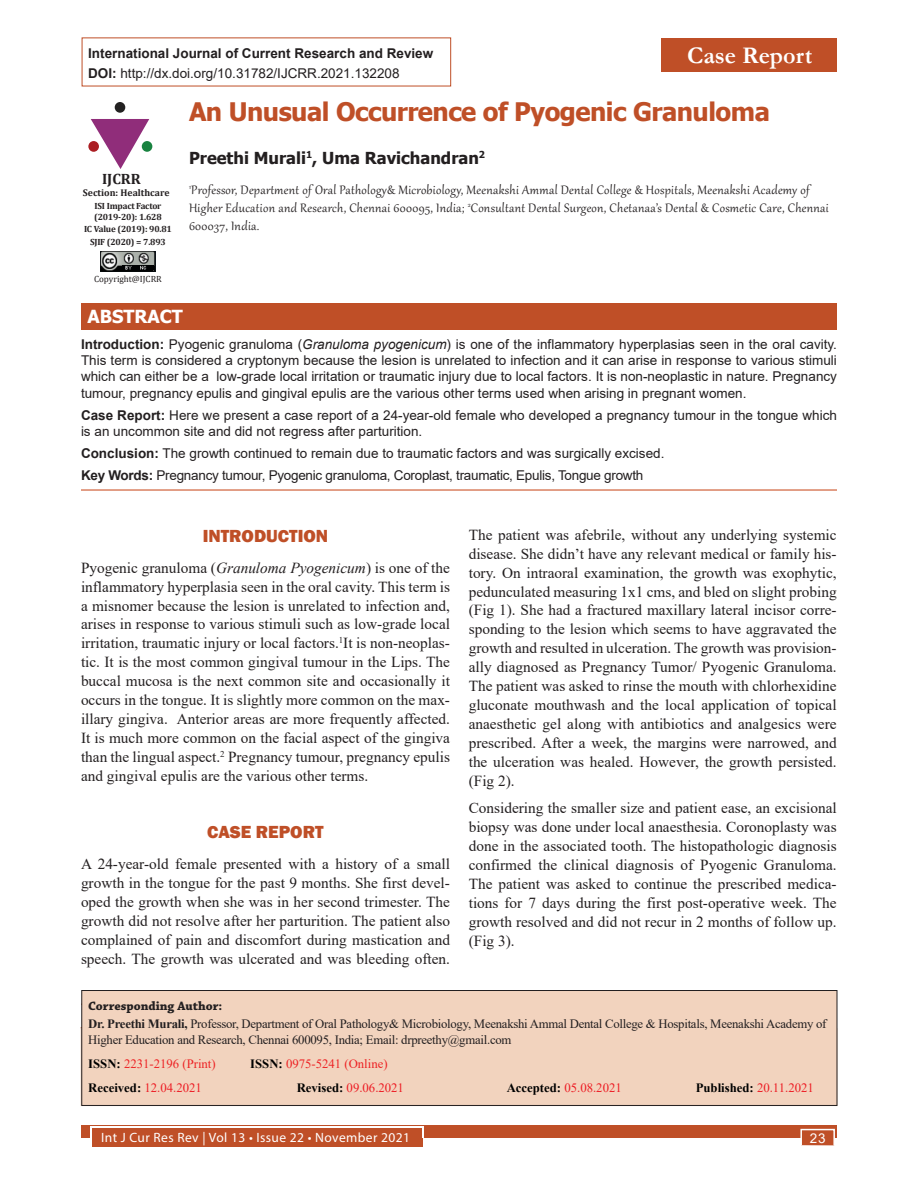
<style>
.page{position:relative;width:918px;height:1188px;background:#fff}
.page>*{position:absolute;margin:0;border:0;box-sizing:border-box;transform-origin:0 0}
.Article_title{font:700 25.5px "Tahoma";letter-spacing:-.02em;color:#bf4f27}
.Articles{font:700 24px "Garamond";color:#fff}
.Head_1{font:800 18px "Franklin Gothic";color:#bf4f27}
.Head_1_copy_2{font:800 18px "Franklin Gothic";color:#bf4f27}
.t1{font:700 18px "Tahoma";color:#fff}
.Author_name{font:700 16.5px "Tahoma";color:#231f20}
.Text_copy{font:15.3px/18.9px "Times New Roman";color:#231f20;text-align:justify}
.Author_affiliation{font:15px/18px "Gabriola";letter-spacing:.02em;color:#231f20}
.t2{font:700 15px "Cambria";color:#231f20}
.Abstract_text{font:13.5px/16.2px "Arial";color:#231f20;text-align:justify}
.Keywords{font:13.5px "Arial";letter-spacing:-.02em;color:#231f20}
.t3{font:700 13.5px "Arial";color:#231f20}
.t4{font:13.5px "Myriad Pro";letter-spacing:.03em;color:#fff}
.t5{font:13.5px "Arial";color:#fff}
.Corresponding_text{font:12.75px/15.3px "Times New Roman";letter-spacing:-.02em;color:#231f20}
.Corresponding_text-2{font:12.75px "Times New Roman";color:#ed1c24}
.Corresponding_text-3{font:12.75px "Times New Roman";color:#ed2224}
.Corresponding_head{font:700 12.75px "Chaparral Pro";color:#231f20}
.Corresponding_text-4{font:700 12.75px "Times New Roman";color:#000}
.t6{font:700 9.75px "Cambria";color:#231f20}
.t7{font:700 9px/10.8px "Cambria";letter-spacing:-.02em;color:#231f20}
.Text{font:9px "Cambria";color:#231f20}
.s1{font-weight:700}
.s2{font-style:italic}
.s3{font-weight:700;color:#000}
.s4{font-weight:400;color:#ed1c24}
</style>
<div class="page">
<div style="left:81px;top:1125px;width:756px;height:13px;background:#bf4f27"></div>
<div style="left:92px;top:1128px;width:330px;height:19px;background:#bf4f27"></div>
<hr style="left:90px;top:1127px;width:333px;height:1px;background:#fff">
<svg style="left:90px;top:1128px;width:2px;height:10px"></svg>
<svg style="left:422px;top:1127px;width:2px;height:11px"></svg>
<div style="left:800px;top:1129px;width:35px;height:17px;background:#bf4f27;border:2px solid #fff"></div>
<div style="left:81px;top:990px;width:756px;height:116px;background:#f2d3be;border:1px solid #231f20"></div>
<div style="left:662px;top:38px;width:175px;height:34px;background:#bf4f27"></div>
<svg style="left:91px;top:119px;width:58px;height:50px"></svg>
<div style="left:142px;top:141px;width:10px;height:11px;background:#198340;border-radius:50%"></div>
<div style="left:115px;top:102px;width:10px;height:11px;background:#232222;border-radius:50%"></div>
<div style="left:88px;top:141px;width:11px;height:11px;background:#ab1e23;border-radius:50%"></div>
<img style="left:101px;top:252px;width:54px;height:19px">
<img style="left:123px;top:265px;width:31px;height:5px">
<hr style="left:81px;top:489px;width:756px;height:2px;background:#cd562c">
<div style="left:81px;top:303px;width:756px;height:27px;background:#bf4f27"></div>
<p class="t3" style="left:88px;top:43px;width:347px">International Journal of Current Research and Review</p>
<p class="Abstract_text" style="left:88px;top:65px;width:313px"><span class="s1">DOI:</span> http://dx.doi.org/10.31782/IJCRR.2021.132208</p>
<p class="Articles" style="left:687px;top:39px;width:127px">Case Report</p>
<p class="Article_title" style="left:189px;top:94px;width:582px">An Unusual Occurrence of Pyogenic Granuloma</p>
<p class="Author_name" style="left:189px;top:146px;width:298px">Preethi Murali<sup>1</sup>, Uma Ravichandran<sup>2</sup></p>
<p class="Author_affiliation" style="left:189px;top:180px;width:641px"><sup>1</sup>Professor, Department of Oral Pathology&amp; Microbiology, Meenakshi Ammal Dental College &amp; Hospitals, Meenakshi Academy of<br>Higher Education and Research, Chennai 600095, India; <sup>2</sup>Consultant Dental Surgeon, Chetanaa’s Dental &amp; Cosmetic Care, Chennai<br>600037, India.</p>
<p class="t2" style="left:102px;top:168px;width:40px">IJCRR</p>
<p class="t6" style="left:83px;top:186px;width:88px">Section: Healthcare</p>
<p class="t7" style="left:94px;top:200px;width:69px">ISI Impact Factor (2019-20): 1.628</p>
<p class="t7" style="left:84px;top:224px;width:89px">IC Value (2019): 90.81</p>
<p class="t7" style="left:90px;top:236px;width:77px">SJIF (2020) = 7.893</p>
<p class="Text" style="left:94px;top:273px;width:69px">Copyright@IJCRR</p>
<p class="t1" style="left:87px;top:304px;width:97px">ABSTRACT</p>
<p class="Abstract_text" style="left:81px;top:336px;width:758px"><span class="s1">Introduction:</span> Pyogenic granuloma (<span class="s2">Granuloma pyogenicum</span>) is one of the inflammatory hyperplasias seen in the oral cavity.<br>This term is considered a cryptonym because the lesion is unrelated to infection and it can arise in response to various stimuli which can either be a low-grade local irritation or traumatic injury due to local factors. It is non-neoplastic in nature. Pregnancy tumour, pregnancy epulis and gingival epulis are the various other terms used when arising in pregnant women.</p>
<p class="Abstract_text" style="left:81px;top:407px;width:758px"><span class="s1">Case Report:</span> Here we present a case report of a 24-year-old female who developed a pregnancy tumour in the tongue which is an uncommon site and did not regress after parturition.</p>
<p class="Abstract_text" style="left:81px;top:445px;width:585px"><span class="s1">Conclusion:</span> The growth continued to remain due to traumatic factors and was surgically excised.</p>
<p class="Keywords" style="left:81px;top:466px;width:564px"><span class="s1">Key Words:</span> Pregnancy tumour, Pyogenic granuloma, Coroplast, traumatic, Epulis, Tongue growth</p>
<p class="Head_1" style="left:203px;top:524px;width:127px">INTRODUCTION</p>
<p class="Text_copy" style="left:81px;top:558px;width:371px">Pyogenic granuloma (<span class="s2">Granuloma Pyogenicum</span>) is one of the inflammatory hyperplasia seen in the oral cavity. This term is a misnomer because the lesion is unrelated to infection and, arises in response to various stimuli such as low-grade local irritation, traumatic injury or local factors.<sup>1</sup>It is non-neoplas&shy;tic. It is the most common gingival tumour in the Lips. The buccal mucosa is the next common site and occasionally it occurs in the tongue. It is slightly more common on the max&shy;illary gingiva. Anterior areas are more frequently affected.<br>It is much more common on the facial aspect of the gingiva than the lingual aspect.<sup>2</sup> Pregnancy tumour, pregnancy epulis and gingival epulis are the various other terms.</p>
<p class="Head_1_copy_2" style="left:207px;top:821px;width:118px">CASE REPORT</p>
<p class="Text_copy" style="left:81px;top:854px;width:371px">A 24-year-old female presented with a history of a small growth in the tongue for the past 9 months. She first devel&shy;oped the growth when she was in her second trimester. The growth did not resolve after her parturition. The patient also complained of pain and discomfort during mastication and speech. The growth was ulcerated and was bleeding often.</p>
<p class="Text_copy" style="left:469px;top:525px;width:369px">The patient was afebrile, without any underlying systemic disease. She didn’t have any relevant medical or family his&shy;tory. On intraoral examination, the growth was exophytic, pedunculated measuring 1x1 cms, and bled on slight probing (Fig 1). She had a fractured maxillary lateral incisor corre&shy;sponding to the lesion which seems to have aggravated the growth and resulted in ulceration. The growth was provision&shy;ally diagnosed as Pregnancy Tumor/ Pyogenic Granuloma.<br>The patient was asked to rinse the mouth with chlorhexidine gluconate mouthwash and the local application of topical anaesthetic gel along with antibiotics and analgesics were prescribed. After a week, the margins were narrowed, and the ulceration was healed. However, the growth persisted. (Fig 2).</p>
<p class="Text_copy" style="left:469px;top:798px;width:369px">Considering the smaller size and patient ease, an excisional biopsy was done under local anaesthesia. Coronoplasty was done in the associated tooth. The histopathologic diagnosis confirmed the clinical diagnosis of Pyogenic Granuloma.<br>The patient was asked to continue the prescribed medica&shy;tions for 7 days during the first post-operative week. The growth resolved and did not recur in 2 months of follow up. (Fig 3).</p>
<p class="Corresponding_head" style="left:88px;top:998px;width:136px">Corresponding Author:</p>
<p class="Corresponding_text" style="left:88px;top:1016px;width:740px"><span class="s1">Dr. Preethi Murali,</span> Professor, Department of Oral Pathology&amp; Microbiology, Meenakshi Ammal Dental College &amp; Hospitals, Meenakshi Academy of<br>Higher Education and Research, Chennai 600095, India; Email: drpreethy@gmail.com</p>
<p class="Corresponding_text-3" style="left:88px;top:1055px;width:129px"><span class="s3">ISSN:</span> 2231-2196 (Print)</p>
<p class="Corresponding_text-3" style="left:250px;top:1055px;width:139px"><span class="s3">ISSN:</span> 0975-5241 (Online)</p>
<p class="Corresponding_text-2" style="left:88px;top:1079px;width:115px"><span class="s3">Received:</span> 12.04.2021</p>
<p class="Corresponding_text-2" style="left:297px;top:1079px;width:109px"><span class="s3">Revised:</span> 09.06.2021</p>
<p class="Corresponding_text-2" style="left:507px;top:1079px;width:117px"><span class="s3">Accepted:</span> 05.08.2021</p>
<p class="Corresponding_text-4" style="left:696px;top:1079px;width:120px">Published: <span class="s4">20.11.2021</span></p>
<p class="t4" style="left:101px;top:1129px;width:311px">Int J Cur Res Rev | Vol 13 • Issue 22 • November 2021</p>
<p class="t5" style="left:810px;top:1129px;width:17px">23</p>
</div>
